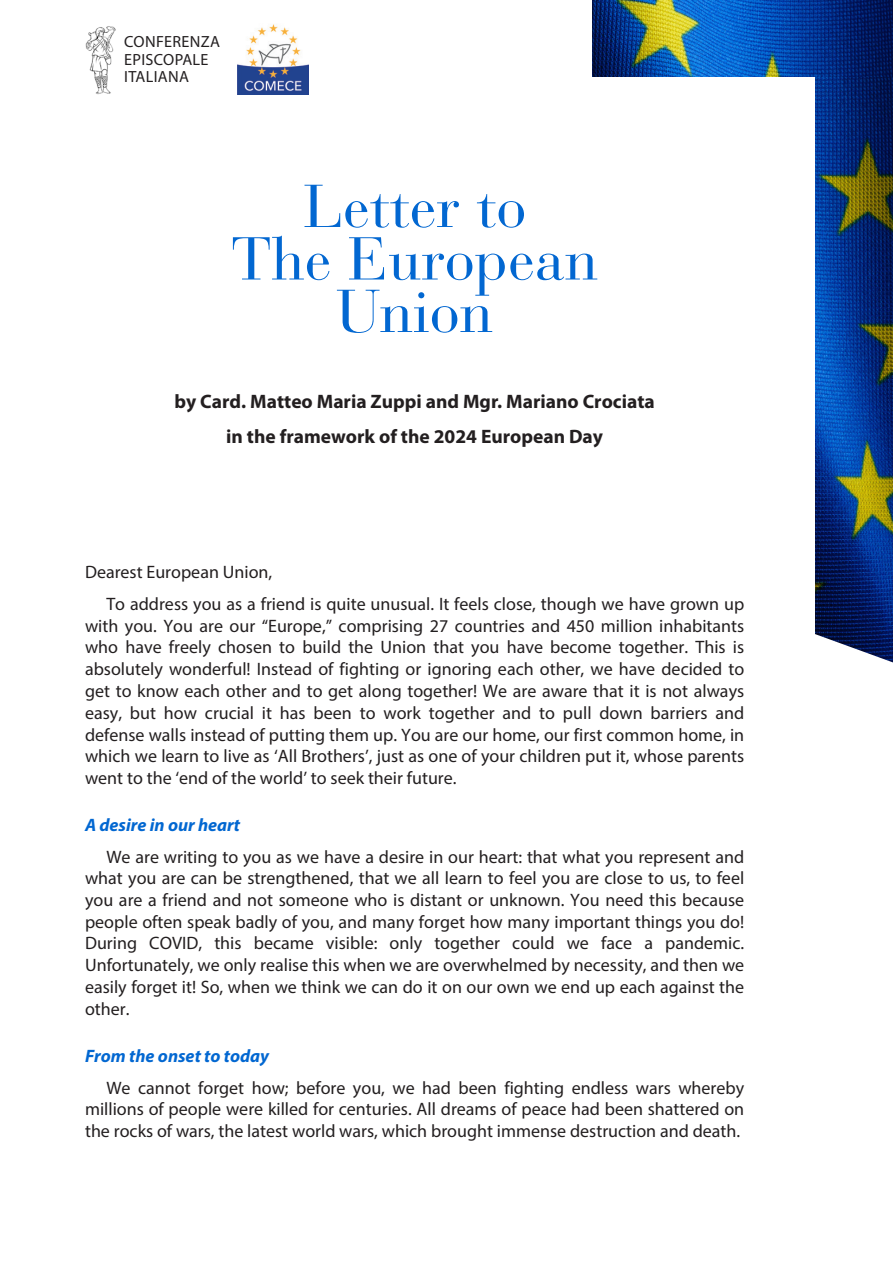
<style>
.page{position:relative;width:893px;height:1263px;background:#fff}
.page>*{position:absolute;margin:0;border:0;box-sizing:border-box;transform-origin:0 0}
.t1{font:60px/52.5px "Bauer Bodoni CE";color:#0267d1;text-align:center}
.t2{font:700 19.5px/35.4px "Myriad Pro";color:#231f20;text-align:center}
.t3{font:18px/21.8px "Myriad Pro";color:#231f20}
.t4{font:16.2px "Myriad Pro";letter-spacing:.02em;color:#231f20}
.s1{font-weight:700;font-style:italic;color:#0267d1}
</style>
<div class="page">
<img style="left:816px;top:77px;width:77px;height:552px">
<img style="left:592px;top:0;width:301px;height:77px">
<img style="left:85px;top:26px;width:31px;height:69px">
<img style="left:237px;top:24px;width:71px;height:70px">
<svg style="left:815px;top:629px;width:78px;height:34px"></svg>
<p class="t4" style="left:124px;top:32px;width:97px">CONFERENZA</p>
<p class="t4" style="left:124px;top:49px;width:86px">EPISCOPALE</p>
<p class="t4" style="left:124px;top:67px;width:66px">ITALIANA</p>
<p class="t1" style="left:231px;top:181px;width:368px">Letter to<br>The European<br>Union</p>
<p class="t2" style="left:174px;top:383px;width:482px">by Card. Matteo Maria Zuppi and Mgr. Mariano Crociata in the framework of the 2024 European Day</p>
<p class="t3" style="left:106px;top:555px;width:639px;line-height:32.1px;text-indent:-21px">Dearest European Union,<br>To address you as a friend is quite unusual. It feels close, though we have grown up</p>
<p class="t3" style="left:85px;top:614px;width:661px;text-align:justify">with you. You are our “Europe,” comprising 27 countries and 450 million inhabitants who have freely chosen to build the Union that you have become together. This is absolutely wonderful! Instead of fighting or ignoring each other, we have decided to get to know each other and to get along together! We are aware that it is not always easy, but how crucial it has been to work together and to pull down barriers and defense walls instead of putting them up. You are our home, our first common home, in which we learn to live as ‘All Brothers’, just as one of your children put it, whose parents went to the ‘end of the world’ to seek their future.</p>
<p class="t3" style="left:106px;top:808px;width:639px;line-height:32.1px;text-indent:-21px"><span class="s1">A desire in our heart<br></span>We are writing to you as we have a desire in our heart: that what you represent and</p>
<p class="t3" style="left:85px;top:867px;width:661px;text-align:justify">what you are can be strengthened, that we all learn to feel you are close to us, to feel you are a friend and not someone who is distant or unknown. You need this because people often speak badly of you, and many forget how many important things you do!<br>During COVID, this became visible: only together could we face a pandemic.<br>Unfortunately, we only realise this when we are overwhelmed by necessity, and then we easily forget it! So, when we think we can do it on our own we end up each against the other.</p>
<p class="t3" style="left:106px;top:1039px;width:639px;line-height:32.1px;text-indent:-21px"><span class="s1">From the onset to today<br></span>We cannot forget how; before you, we had been fighting endless wars whereby</p>
<p class="t3" style="left:85px;top:1098px;width:661px">millions of people were killed for centuries. All dreams of peace had been shattered on the rocks of wars, the latest world wars, which brought immense destruction and death.</p>
</div>
